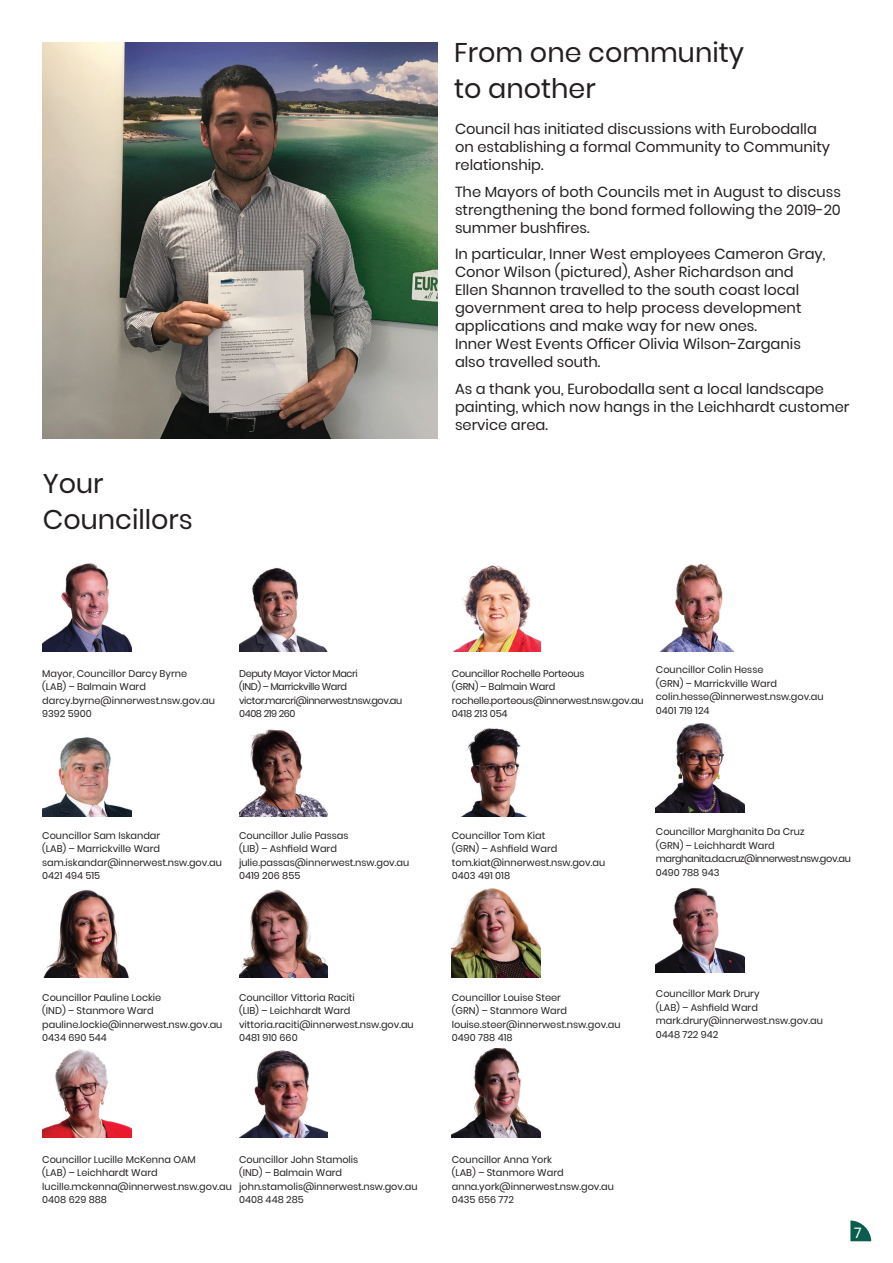
<style>
.page{position:relative;width:893px;height:1263px;background:#fff}
.page>*{position:absolute;margin:0;border:0;box-sizing:border-box;transform-origin:0 0}
.t1{font:27px/36px "Poppins";color:#231f20}
.t2{font:14.7px/18px "Poppins";color:#231f20}
.t3{font:14.7px "Poppins";color:#fff}
.No_Spacing{font:9.75px/13.5px "Poppins";color:#231f20}
.No_Spacing-2{font:9.75px/13.5px "Poppins";letter-spacing:-.04em;color:#231f20}
.No_Spacing-3{font:9.75px/13.5px "Poppins";letter-spacing:-.02em;color:#231f20}
</style>
<div class="page">
<img style="left:239px;top:889px;width:89px;height:88px">
<img style="left:239px;top:729px;width:89px;height:87px">
<img style="left:452px;top:888px;width:89px;height:89px">
<img style="left:454px;top:565px;width:87px;height:86px">
<img style="left:462px;top:728px;width:63px;height:88px">
<img style="left:452px;top:1049px;width:89px;height:88px">
<img style="left:240px;top:1050px;width:88px;height:87px">
<img style="left:660px;top:563px;width:74px;height:88px">
<img style="left:656px;top:723px;width:89px;height:89px">
<img style="left:656px;top:888px;width:89px;height:84px">
<img style="left:239px;top:567px;width:89px;height:84px">
<img style="left:43px;top:563px;width:88px;height:88px">
<img style="left:44px;top:889px;width:85px;height:88px">
<img style="left:43px;top:1049px;width:88px;height:88px">
<img style="left:43px;top:737px;width:88px;height:79px">
<svg style="left:850px;top:1220px;width:21px;height:21px"></svg>
<img style="left:43px;top:42px;width:395px;height:397px">
<p class="t1" style="left:43px;top:465px;width:152px">Your<br>Councillors</p>
<p class="t1" style="left:454px;top:34px;width:292px">From one community to another</p>
<p class="t2" style="left:455px;top:120px;width:377px">Council has initiated discussions with Eurobodalla on establishing a formal Community to Community relationship.</p>
<p class="t2" style="left:455px;top:183px;width:387px;text-align:justify">The Mayors of both Councils met in August to discuss strengthening the bond formed following the 2019-20 summer bushfires.</p>
<p class="t2" style="left:455px;top:245px;width:372px">In particular, Inner West employees Cameron Gray, Conor Wilson (pictured), Asher Richardson and Ellen Shannon travelled to the south coast local government area to help process development applications and make way for new ones.<br>Inner West Events Officer Olivia Wilson-Zarganis also travelled south.</p>
<p class="t2" style="left:455px;top:380px;width:396px">As a thank you, Eurobodalla sent a local landscape painting, which now hangs in the Leichhardt customer service area.</p>
<p class="No_Spacing" style="left:42px;top:666px;width:146px">Mayor, Councillor Darcy Byrne (LAB) – Balmain Ward</p>
<p class="No_Spacing" style="left:42px;top:693px;width:174px">darcy.byrne@innerwest.nsw.gov.au</p>
<p class="No_Spacing" style="left:42px;top:707px;width:51px">9392 5900</p>
<p class="No_Spacing-2" style="left:239px;top:666px;width:120px">Deputy Mayor Victor Macri (IND) – Marrickville Ward</p>
<p class="No_Spacing-2" style="left:239px;top:693px;width:165px">victor.marcri@innerwest.nsw.gov.au</p>
<p class="No_Spacing-2" style="left:239px;top:707px;width:58px">0408 219 260</p>
<p class="No_Spacing-3" style="left:452px;top:666px;width:134px">Councillor Rochelle Porteous (GRN) – Balmain Ward</p>
<p class="No_Spacing-3" style="left:452px;top:693px;width:193px">rochelle.porteous@innerwest.nsw.gov.au<br>0418 213 054</p>
<p class="No_Spacing" style="left:656px;top:663px;width:123px">Councillor Colin Hesse (GRN) – Marrickville Ward</p>
<p class="No_Spacing" style="left:656px;top:690px;width:169px">colin.hesse@innerwest.nsw.gov.au</p>
<p class="No_Spacing" style="left:656px;top:703px;width:55px">0401 719 124</p>
<p class="No_Spacing" style="left:42px;top:828px;width:120px">Councillor Sam Iskandar (LAB) – Marrickville Ward</p>
<p class="No_Spacing" style="left:42px;top:855px;width:181px">sam.iskandar@innerwest.nsw.gov.au</p>
<p class="No_Spacing" style="left:42px;top:869px;width:60px">0421 494 515</p>
<p class="No_Spacing" style="left:239px;top:828px;width:172px">Councillor Julie Passas<br>(LIB) – Ashfield Ward julie.passas@innerwest.nsw.gov.au<br>0419 206 855</p>
<p class="No_Spacing" style="left:452px;top:828px;width:107px">Councillor Tom Kiat (GRN) – Ashfield Ward</p>
<p class="No_Spacing" style="left:452px;top:855px;width:155px">tom.kiat@innerwest.nsw.gov.au</p>
<p class="No_Spacing" style="left:452px;top:869px;width:60px">0403 491 018</p>
<p class="No_Spacing" style="left:656px;top:825px;width:150px">Councillor Marghanita Da Cruz (GRN) – Leichhardt Ward</p>
<p class="No_Spacing-2" style="left:656px;top:852px;width:196px">marghanita.da.cruz@innerwest.nsw.gov.au</p>
<p class="No_Spacing" style="left:656px;top:865px;width:65px">0490 788 943</p>
<p class="No_Spacing" style="left:42px;top:990px;width:121px">Councillor Pauline Lockie (IND) – Stanmore Ward</p>
<p class="No_Spacing" style="left:42px;top:1017px;width:182px">pauline.lockie@innerwest.nsw.gov.au</p>
<p class="No_Spacing" style="left:42px;top:1031px;width:66px">0434 690 544</p>
<p class="No_Spacing" style="left:239px;top:990px;width:117px">Councillor Vittoria Raciti (LIB) – Leichhardt Ward</p>
<p class="No_Spacing" style="left:239px;top:1017px;width:176px">vittoria.raciti@innerwest.nsw.gov.au</p>
<p class="No_Spacing" style="left:239px;top:1031px;width:60px">0481 910 660</p>
<p class="No_Spacing" style="left:452px;top:990px;width:117px">Councillor Louise Steer (GRN) – Stanmore Ward</p>
<p class="No_Spacing" style="left:452px;top:1017px;width:170px">louise.steer@innerwest.nsw.gov.au</p>
<p class="No_Spacing" style="left:452px;top:1031px;width:62px">0490 788 418</p>
<p class="No_Spacing" style="left:656px;top:987px;width:105px">Councillor Mark Drury (LAB) – Ashfield Ward</p>
<p class="No_Spacing" style="left:656px;top:1014px;width:168px">mark.drury@innerwest.nsw.gov.au</p>
<p class="No_Spacing" style="left:656px;top:1027px;width:64px">0448 722 942</p>
<p class="No_Spacing" style="left:42px;top:1152px;width:155px">Councillor Lucille McKenna OAM (LAB) – Leichhardt Ward</p>
<p class="No_Spacing" style="left:42px;top:1179px;width:191px">lucille.mckenna@innerwest.nsw.gov.au</p>
<p class="No_Spacing" style="left:42px;top:1193px;width:66px">0408 629 888</p>
<p class="No_Spacing" style="left:239px;top:1152px;width:121px">Councillor John Stamolis (IND) – Balmain Ward</p>
<p class="No_Spacing" style="left:239px;top:1179px;width:180px">john.stamolis@innerwest.nsw.gov.au</p>
<p class="No_Spacing" style="left:239px;top:1193px;width:66px">0408 448 285</p>
<p class="No_Spacing" style="left:452px;top:1152px;width:113px">Councillor Anna York (LAB) – Stanmore Ward</p>
<p class="No_Spacing" style="left:452px;top:1179px;width:164px">anna.york@innerwest.nsw.gov.au</p>
<p class="No_Spacing" style="left:452px;top:1193px;width:64px">0435 656 772</p>
<p class="t3" style="left:854px;top:1224px;width:9px">7</p>
</div>
